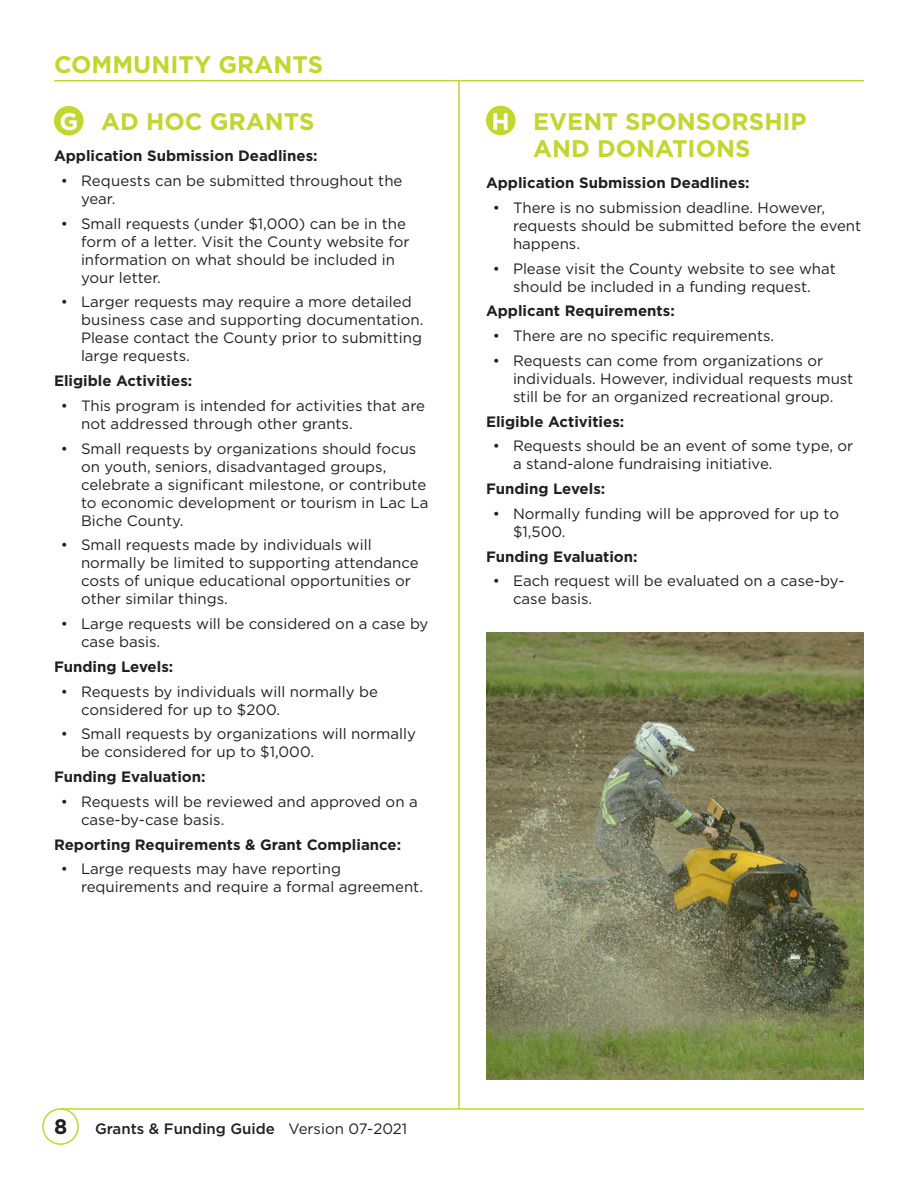
<style>
.page{position:relative;width:918px;height:1188px;background:#fff}
.page>*{position:absolute;margin:0;border:0;box-sizing:border-box;transform-origin:0 0}
.t1{font:700 24px/27px "Gotham";color:#c1d72f}
.t2{font:700 24px "Gotham";color:#fff}
.t3{font:700 21px "Gotham";color:#231f20}
.t4{font:15px/18px "Gotham";color:#231f20}
.t5{font:700 15px "Gotham";color:#231f20}
.t6{font:500 15px "Gotham";color:#231f20}
.s1{font-weight:400}
</style>
<div class="page">
<div style="left:42px;top:1108px;width:37px;height:37px;border:2px solid #c1d72f;border-radius:50%"></div>
<hr style="left:54px;top:80px;width:810px;height:1px;background:#c1d72f">
<hr style="left:458px;top:81px;width:2px;height:1028px;background:#c1d72f">
<hr style="left:61px;top:1108px;width:803px;height:2px;background:#c1d72f">
<div style="left:54px;top:106px;width:30px;height:29px;background:#c1d72f;border-radius:50%"></div>
<div style="left:486px;top:106px;width:30px;height:29px;background:#c1d72f;border-radius:50%"></div>
<svg style="left:486px;top:632px;width:378px;height:448px;background:#7d7f58"></svg>
<p class="t1" style="left:54px;top:51px;width:271px">COMMUNITY GRANTS</p>
<p class="t2" style="left:59px;top:106px;width:20px">G</p>
<p class="t2" style="left:492px;top:106px;width:20px">H</p>
<p class="t1" style="left:101px;top:108px;width:215px">AD HOC GRANTS</p>
<p class="t1" style="left:533px;top:108px;width:275px">EVENT SPONSORSHIP<br>AND DONATIONS</p>
<p class="t5" style="left:54px;top:146px;width:265px">Application Submission Deadlines:</p>
<p class="t4" style="left:81px;top:171px;width:323px;text-indent:-20px">• Requests can be submitted throughout the year.</p>
<p class="t4" style="left:81px;top:214px;width:330px;text-indent:-20px">• Small requests (under $1,000) can be in the form of a letter. Visit the County website for information on what should be included in your letter.</p>
<p class="t4" style="left:81px;top:293px;width:344px;text-indent:-20px">• Larger requests may require a more detailed business case and supporting documentation.<br>Please contact the County prior to submitting large requests.</p>
<p class="t5" style="left:54px;top:371px;width:140px">Eligible Activities:</p>
<p class="t4" style="left:81px;top:396px;width:346px;text-indent:-20px">• This program is intended for activities that are not addressed through other grants.</p>
<p class="t4" style="left:81px;top:439px;width:349px;text-indent:-20px">• Small requests by organizations should focus on youth, seniors, disadvantaged groups, celebrate a significant milestone, or contribute to economic development or tourism in Lac La Biche County.</p>
<p class="t4" style="left:81px;top:536px;width:339px;text-indent:-20px">• Small requests made by individuals will normally be limited to supporting attendance costs of unique educational opportunities or other similar things.</p>
<p class="t4" style="left:81px;top:615px;width:349px;text-indent:-20px">• Large requests will be considered on a case by case basis.</p>
<p class="t5" style="left:54px;top:657px;width:121px">Funding Levels:</p>
<p class="t4" style="left:81px;top:682px;width:298px;text-indent:-20px">• Requests by individuals will normally be considered for up to $200.</p>
<p class="t4" style="left:81px;top:725px;width:337px;text-indent:-20px">• Small requests by organizations will normally be considered for up to $1,000.</p>
<p class="t5" style="left:54px;top:767px;width:153px">Funding Evaluation:</p>
<p class="t4" style="left:81px;top:792px;width:338px;text-indent:-20px">• Requests will be reviewed and approved on a case-by-case basis.</p>
<p class="t5" style="left:54px;top:834px;width:349px">Reporting Requirements &amp; Grant Compliance:</p>
<p class="t4" style="left:81px;top:860px;width:344px;text-indent:-20px">• Large requests may have reporting requirements and require a formal agreement.</p>
<p class="t5" style="left:486px;top:173px;width:265px">Application Submission Deadlines:</p>
<p class="t4" style="left:513px;top:198px;width:350px;text-indent:-20px">• There is no submission deadline. However, requests should be submitted before the event happens.</p>
<p class="t4" style="left:493px;top:259px;width:345px;text-align:center">• Please visit the County website to see what should be included in a funding request.</p>
<p class="t5" style="left:486px;top:301px;width:190px">Applicant Requirements:</p>
<p class="t4" style="left:493px;top:327px;width:283px">• There are no specific requirements.</p>
<p class="t4" style="left:513px;top:351px;width:342px;text-indent:-20px">• Requests can come from organizations or individuals. However, individual requests must still be for an organized recreational group.</p>
<p class="t5" style="left:486px;top:411px;width:140px">Eligible Activities:</p>
<p class="t4" style="left:513px;top:437px;width:342px;text-indent:-20px">• Requests should be an event of some type, or a stand-alone fundraising initiative.</p>
<p class="t5" style="left:486px;top:479px;width:121px">Funding Levels:</p>
<p class="t4" style="left:513px;top:504px;width:328px;text-indent:-20px">• Normally funding will be approved for up to $1,500.</p>
<p class="t5" style="left:486px;top:546px;width:153px">Funding Evaluation:</p>
<p class="t4" style="left:513px;top:572px;width:333px;text-indent:-20px">• Each request will be evaluated on a case-by&shy;case basis.</p>
<p class="t3" style="left:54px;top:1113px;width:15px">8</p>
<p class="t6" style="left:95px;top:1119px;width:314px">Grants &amp; Funding Guide <span class="s1">Version 07-2021</span></p>
</div>
